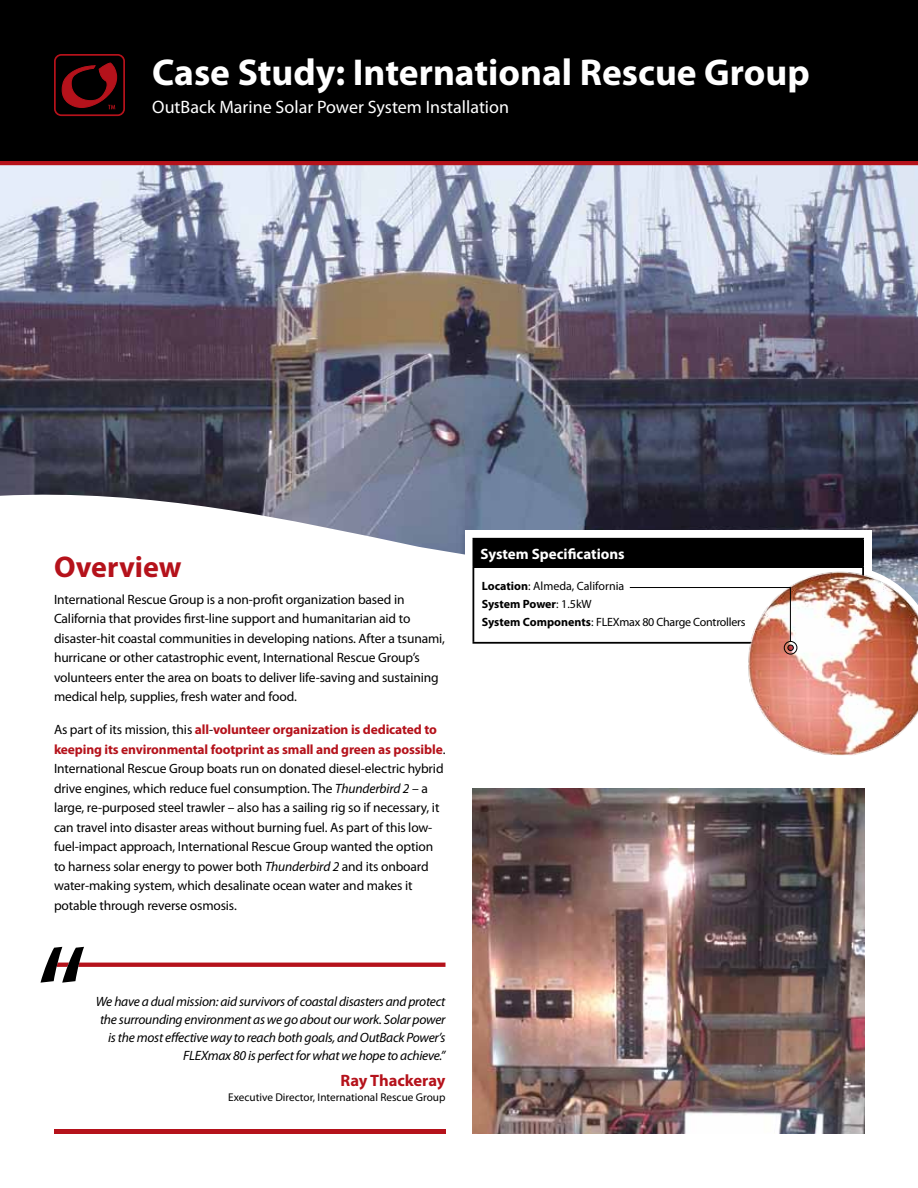
<style>
.page{position:relative;width:918px;height:1188px;background:#fff}
.page>*{position:absolute;margin:0;border:0;box-sizing:border-box;transform-origin:0 0}
.t1{font:700 37.5px "Myriad Pro";color:#fff}
.t2{font:700 30px "Myriad Pro";color:#b5121b}
.t3{font:18px "Myriad Pro";color:#fff}
.t4{font:700 16.5px "Myriad Pro";letter-spacing:-.005em;color:#b5121b}
.t5{font:700 15px "Myriad Pro";color:#fff}
.t6{font:13.5px/19.5px "Myriad Pro";letter-spacing:-.01em;color:#000}
.t7{font:italic 13.5px/18px "Myriad Pro";letter-spacing:-.02em;color:#000;text-align:right}
.t8{font:12px/18.3px "Myriad Pro";letter-spacing:-.02em;color:#000}
.t9{font:11.25px "Myriad Pro";color:#000}
.s1{font-weight:700;color:#b5121b}
.s2{font-style:italic}
.s3{font-weight:700}
</style>
<div class="page">
<div style="left:0;top:0;width:918px;height:161px;background:#000"></div>
<div style="left:54px;top:54px;width:71px;height:62px;border:2px solid #b5121b;border-radius:6px"></div>
<svg style="left:61px;top:62px;width:57px;height:47px"></svg>
<hr style="left:0;top:161px;width:918px;height:4px;background:#b5121b">
<img style="left:0;top:165px;width:918px;height:400px">
<div style="left:465px;top:530px;width:407px;height:159px;background:#fff"></div>
<div style="left:473px;top:539px;width:390px;height:28px;background:#000"></div>
<hr style="left:472px;top:538px;width:392px;height:2px;background:#000">
<hr style="left:472px;top:540px;width:2px;height:26px;background:#000">
<hr style="left:862px;top:540px;width:2px;height:26px;background:#000">
<hr style="left:472px;top:566px;width:392px;height:2px;background:#000">
<hr style="left:472px;top:568px;width:2px;height:74px;background:#000">
<hr style="left:472px;top:642px;width:392px;height:2px;background:#000">
<img style="left:629px;top:565px;width:289px;height:190px">
<hr style="left:54px;top:1130px;width:392px;height:4px;background:#b5121b">
<svg style="left:40px;top:947px;width:406px;height:36px"></svg>
<img style="left:473px;top:788px;width:391px;height:346px">
<h1 class="t1" style="left:152px;top:48px;width:659px">Case Study: International Rescue Group</h1>
<h3 class="t3" style="left:152px;top:96px;width:358px">OutBack Marine Solar Power System Installation</h3>
<h2 class="t2" style="left:54px;top:548px;width:129px">Overview</h2>
<p class="t6" style="left:54px;top:589px;width:393px">International Rescue Group is a non-profit organization based in California that provides first-line support and humanitarian aid to disaster-hit coastal communities in developing nations. After a tsunami, hurricane or other catastrophic event, International Rescue Group’s volunteers enter the area on boats to deliver life-saving and sustaining medical help, supplies, fresh water and food.</p>
<p class="t6" style="left:54px;top:720px;width:393px">As part of its mission, this <span class="s1">all</span>-<span class="s1">volunteer organization is dedicated to keeping its environmental footprint as small and green as possible</span>.<br>International Rescue Group boats run on donated diesel-electric hybrid drive engines, which reduce fuel consumption. The <span class="s2">Thunderbird 2</span> – a large, re-purposed steel trawler – also has a sailing rig so if necessary, it can travel into disaster areas without burning fuel. As part of this low&shy;fuel-impact approach, International Rescue Group wanted the option to harness solar energy to power both <span class="s2">Thunderbird 2</span> and its onboard water-making system, which desalinate ocean water and makes it potable through reverse osmosis.</p>
<p class="t7" style="left:96px;top:992px;width:351px">We have a dual mission: aid survivors of coastal disasters and protect the surrounding environment as we go about our work. Solar power is the most effective way to reach both goals, and OutBack Power’s FLEXmax 80 is perfect for what we hope to achieve.”</p>
<p class="t4" style="left:340px;top:1070px;width:107px">Ray Thackeray</p>
<p class="t9" style="left:228px;top:1090px;width:219px">Executive Director, International Rescue Group</p>
<p class="t5" style="left:481px;top:544px;width:146px">System Specifications</p>
<p class="t8" style="left:482px;top:576px;width:265px"><span class="s3">Location</span>: Almeda, California<br><span class="s3">System Power</span>: 1.5kW<br><span class="s3">System Components</span>: FLEXmax 80 Charge Controllers</p>
</div>
